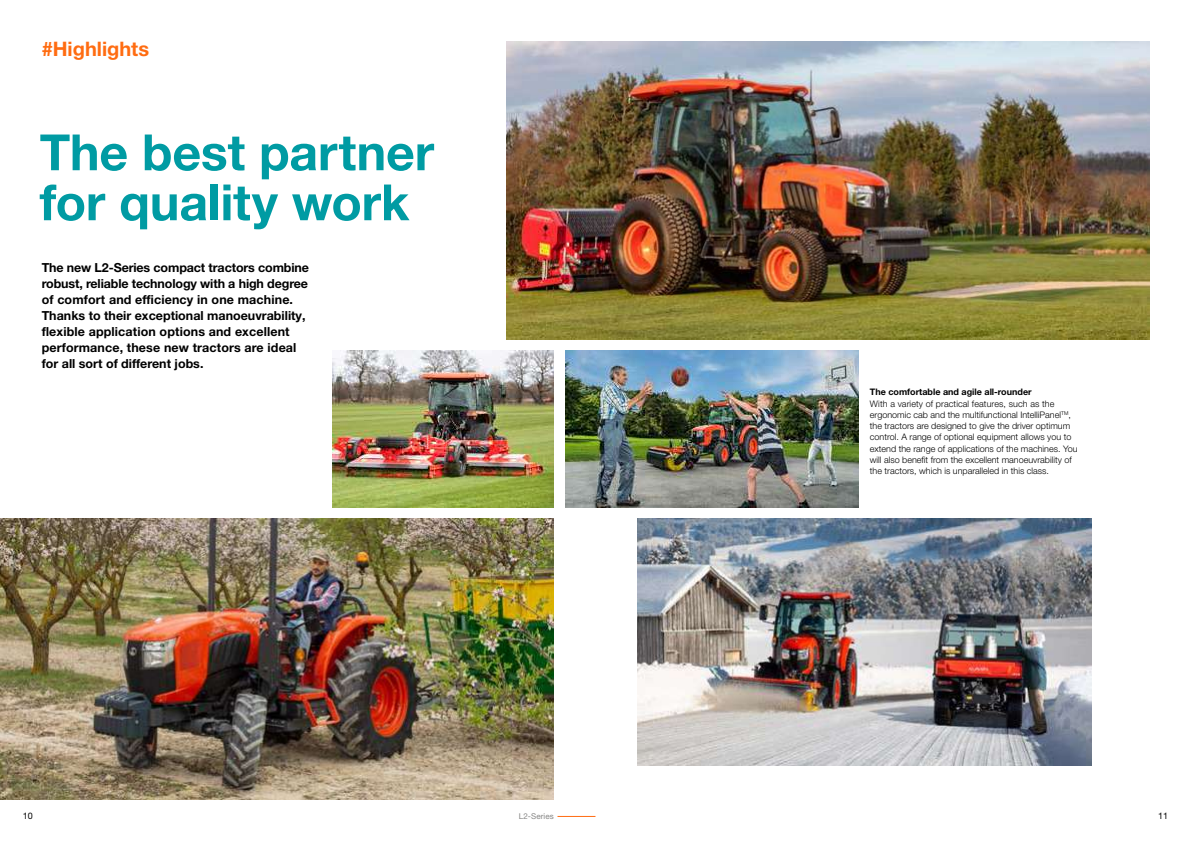
<style>
.page{position:relative;width:1191px;height:842px;background:#fff}
.page>*{position:absolute;margin:0;border:0;box-sizing:border-box;transform-origin:0 0}
.t1{font:700 50px/50px "Helvetica Neue LT Pro";letter-spacing:-.005em;color:#009ba3}
.t2{font:700 20px "Helvetica Neue LT Pro";color:#ff6c11}
.t3{font:700 12.5px/16px "Helvetica Neue LT Pro";color:#000}
.t4{font:300 9px/11.2px "Helvetica Neue LT Pro";color:#000}
.t5{font:700 9px "Helvetica Neue LT Pro";color:#000}
.t6{font:9px "Helvetica Neue LT Pro";color:#000}
.t7{font:8px "Helvetica Neue LT Pro";letter-spacing:.01em;color:#878786}
</style>
<div class="page">
<hr style="left:557px;top:816px;width:38px;height:1px;background:#ff6c11">
<img style="left:507px;top:42px;width:642px;height:297px">
<img style="left:332px;top:350px;width:222px;height:157px">
<img style="left:565px;top:350px;width:293px;height:157px">
<img style="left:0;top:519px;width:554px;height:280px">
<img style="left:637px;top:519px;width:454px;height:246px">
<h2 class="t2" style="left:42px;top:36px;width:109px">#Highlights</h2>
<h1 class="t1" style="left:40px;top:126px;width:396px">The best partner for quality work</h1>
<p class="t3" style="left:42px;top:259px;width:269px">The new L2-Series compact tractors combine robust, reliable technology with a high degree of comfort and efficiency in one machine.<br>Thanks to their exceptional manoeuvrability, flexible application options and excellent performance, these new tractors are ideal for all sort of different jobs.</p>
<p class="t5" style="left:870px;top:386px;width:163px">The comfortable and agile all-rounder</p>
<p class="t4" style="left:870px;top:397px;width:209px">With a variety of practical features, such as the ergonomic cab and the multifunctional IntelliPanel<sup>TM</sup>, the tractors are designed to give the driver optimum control. A range of optional equipment allows you to extend the range of applications of the machines. You will also benefit from the excellent manoeuvrability of the tractors, which is unparalleled in this class.</p>
<p class="t6" style="left:23px;top:810px;width:12px">10</p>
<p class="t7" style="left:519px;top:811px;width:36px">L2-Series</p>
<p class="t6" style="left:1158px;top:810px;width:12px">11</p>
</div>
